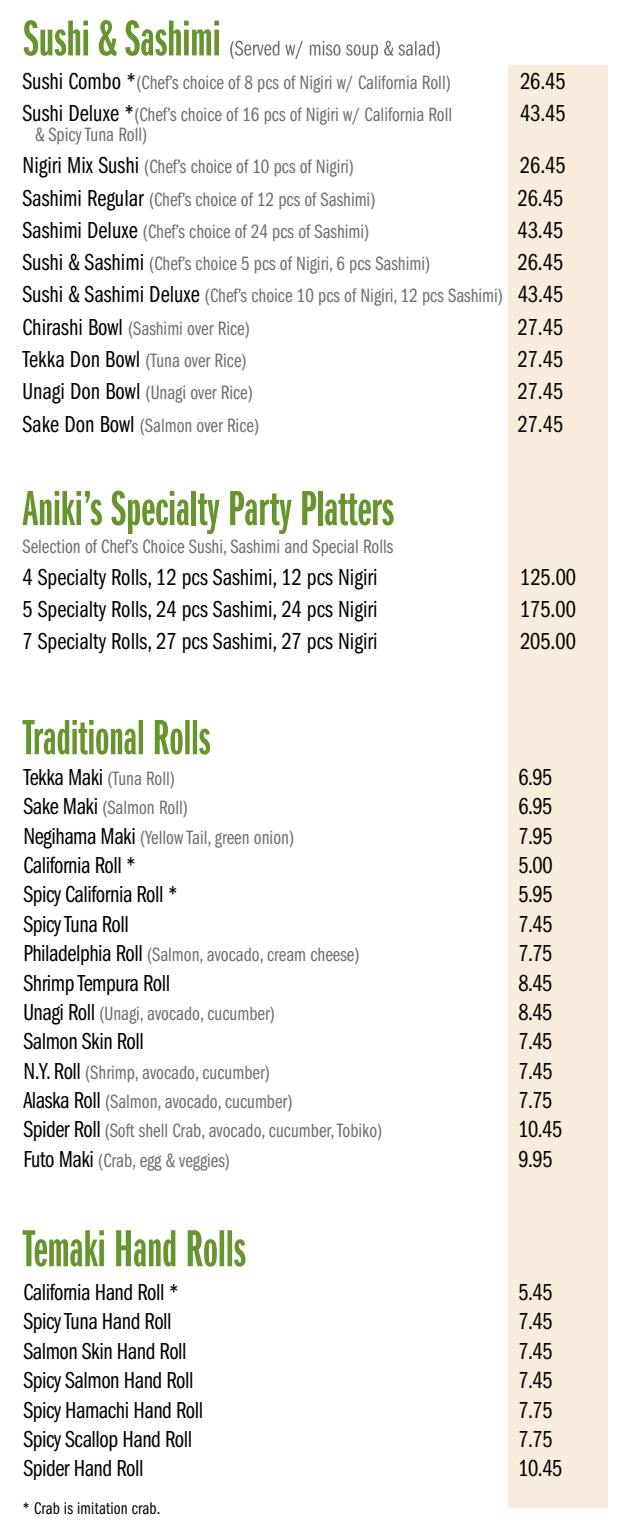
<style>
.page{position:relative;width:630px;height:1530px;background:#fff}
.page>*{position:absolute;margin:0;border:0;box-sizing:border-box;transform-origin:0 0}
.t1{font:51.25px "ITC Franklin Gothic Std Dm X Cp";color:#66952e}
.t2{font:24px "ITC Franklin Gothic Std Bk Cp";letter-spacing:-.02em;color:#000}
.t3{font:24px "ITC Franklin Gothic Std Bk Cp";color:#000}
.t4{font:20px/32.2px "ITC Franklin Gothic Std Bk Cp";color:#6d6e71}
.t5{font:17.5px "ITC Franklin Gothic Std Bk Cp";letter-spacing:.01em;color:#000}
.s1{font-size:24px;color:#000}
</style>
<div class="page">
<div style="left:508px;top:65px;width:100px;height:1443px;background:#f8eddc"></div>
<svg style="left:230px;top:41px;width:210px;height:18px"></svg>
<svg style="left:24px;top:20px;width:195px;height:36px"></svg>
<svg style="left:22px;top:720px;width:188px;height:35px"></svg>
<svg style="left:23px;top:1230px;width:223px;height:37px"></svg>
<p class="t4" style="left:22px;top:66px;width:430px"><span class="s1">Sushi Combo *</span>(Chef’s choice of 8 pcs of Nigiri w/ California Roll)</p>
<p class="t2" style="left:520px;top:68px;width:47px">26.45</p>
<p class="t4" style="left:22px;top:99px;width:431px"><span class="s1">Sushi Deluxe *</span>(Chef’s choice of 16 pcs of Nigiri w/ California Roll</p>
<p class="t2" style="left:520px;top:100px;width:47px">43.45</p>
<p class="t4" style="left:22px;top:119px;width:333px;text-indent:12px">&amp; Spicy Tuna Roll)<br><span class="s1">Nigiri Mix Sushi</span> (Chef’s choice of 10 pcs of Nigiri)</p>
<p class="t2" style="left:520px;top:152px;width:47px">26.45</p>
<p class="t4" style="left:22px;top:183px;width:355px"><span class="s1">Sashimi Regular</span> (Chef’s choice of 12 pcs of Sashimi)</p>
<p class="t2" style="left:518px;top:185px;width:47px">26.45</p>
<p class="t4" style="left:23px;top:215px;width:348px"><span class="s1">Sashimi Deluxe</span> (Chef’s choice of 24 pcs of Sashimi)</p>
<p class="t2" style="left:518px;top:217px;width:47px">43.45</p>
<p class="t4" style="left:23px;top:248px;width:409px"><span class="s1">Sushi &amp; Sashimi</span> (Chef’s choice 5 pcs of Nigiri, 6 pcs Sashimi)</p>
<p class="t2" style="left:518px;top:249px;width:47px">26.45</p>
<p class="t4" style="left:22px;top:280px;width:542px"><span class="s1">Sushi &amp; Sashimi Deluxe</span> (Chef’s choice 10 pcs of Nigiri, 12 pcs Sashimi) <span class="s1">43.45<br>Chirashi Bowl</span> (Sashimi over Rice)</p>
<p class="t2" style="left:518px;top:314px;width:47px">27.45</p>
<p class="t4" style="left:23px;top:345px;width:226px"><span class="s1">Tekka Don Bowl</span> (Tuna over Rice)</p>
<p class="t2" style="left:518px;top:346px;width:47px">27.45</p>
<p class="t4" style="left:23px;top:377px;width:232px"><span class="s1">Unagi Don Bowl</span> (Unagi over Rice)</p>
<p class="t2" style="left:518px;top:378px;width:47px">27.45</p>
<p class="t4" style="left:23px;top:409px;width:238px"><span class="s1">Sake Don Bowl</span> (Salmon over Rice)</p>
<p class="t2" style="left:517px;top:410px;width:47px">27.45</p>
<h1 class="t1" style="left:22px;top:481px;width:373px">Aniki’s Specialty Party Platters</h1>
<p class="t4" style="left:22px;top:530px;width:372px">Selection of Chef’s Choice Sushi, Sashimi and Special Rolls</p>
<p class="t3" style="left:22px;top:564px;width:357px">4 Specialty Rolls, 12 pcs Sashimi, 12 pcs Nigiri</p>
<p class="t2" style="left:520px;top:564px;width:57px">125.00</p>
<p class="t3" style="left:22px;top:596px;width:357px">5 Specialty Rolls, 24 pcs Sashimi, 24 pcs Nigiri</p>
<p class="t2" style="left:520px;top:596px;width:57px">175.00</p>
<p class="t3" style="left:22px;top:628px;width:357px">7 Specialty Rolls, 27 pcs Sashimi, 27 pcs Nigiri</p>
<p class="t2" style="left:520px;top:628px;width:57px">205.00</p>
<p class="t4" style="left:23px;top:763px;width:153px"><span class="s1">Tekka Maki</span> (Tuna Roll)</p>
<p class="t2" style="left:518px;top:764px;width:36px">6.95</p>
<p class="t4" style="left:23px;top:792px;width:166px"><span class="s1">Sake Maki</span> (Salmon Roll)</p>
<p class="t2" style="left:518px;top:793px;width:36px">6.95</p>
<p class="t4" style="left:23px;top:821px;width:272px"><span class="s1">Negihama Maki</span> (Yellow Tail, green onion)</p>
<p class="t2" style="left:518px;top:823px;width:36px">7.95</p>
<p class="t2" style="left:23px;top:852px;width:114px">California Roll *</p>
<p class="t2" style="left:518px;top:852px;width:36px">5.00</p>
<p class="t2" style="left:23px;top:881px;width:156px">Spicy California Roll *</p>
<p class="t2" style="left:518px;top:881px;width:36px">5.95</p>
<p class="t2" style="left:23px;top:911px;width:107px">Spicy Tuna Roll</p>
<p class="t2" style="left:518px;top:911px;width:36px">7.45</p>
<p class="t4" style="left:23px;top:939px;width:338px"><span class="s1">Philadelphia Roll</span> (Salmon, avocado, cream cheese)</p>
<p class="t2" style="left:518px;top:940px;width:36px">7.75</p>
<p class="t2" style="left:23px;top:969px;width:148px">Shrimp Tempura Roll</p>
<p class="t2" style="left:518px;top:969px;width:36px">8.45</p>
<p class="t4" style="left:23px;top:998px;width:253px"><span class="s1">Unagi Roll</span> (Unagi, avocado, cucumber)</p>
<p class="t2" style="left:518px;top:999px;width:36px">8.45</p>
<p class="t2" style="left:23px;top:1028px;width:122px">Salmon Skin Roll</p>
<p class="t2" style="left:518px;top:1028px;width:36px">7.45</p>
<p class="t4" style="left:23px;top:1056px;width:248px"><span class="s1">N.Y. Roll</span> (Shrimp, avocado, cucumber)</p>
<p class="t2" style="left:518px;top:1058px;width:36px">7.45</p>
<p class="t4" style="left:23px;top:1086px;width:271px"><span class="s1">Alaska Roll</span> (Salmon, avocado, cucumber)</p>
<p class="t2" style="left:518px;top:1087px;width:36px">7.75</p>
<p class="t4" style="left:23px;top:1115px;width:360px"><span class="s1">Spider Roll</span> (Soft shell Crab, avocado, cucumber, Tobiko)</p>
<p class="t2" style="left:518px;top:1116px;width:45px">10.45</p>
<p class="t4" style="left:23px;top:1144px;width:208px"><span class="s1">Futo Maki</span> (Crab, egg &amp; veggies)</p>
<p class="t2" style="left:518px;top:1146px;width:36px">9.95</p>
<p class="t2" style="left:23px;top:1279px;width:157px">California Hand Roll *</p>
<p class="t2" style="left:518px;top:1279px;width:36px">5.45</p>
<p class="t2" style="left:23px;top:1308px;width:150px">Spicy Tuna Hand Roll</p>
<p class="t2" style="left:518px;top:1308px;width:36px">7.45</p>
<p class="t2" style="left:23px;top:1338px;width:165px">Salmon Skin Hand Roll</p>
<p class="t2" style="left:518px;top:1338px;width:36px">7.45</p>
<p class="t2" style="left:23px;top:1367px;width:172px">Spicy Salmon Hand Roll</p>
<p class="t2" style="left:518px;top:1367px;width:36px">7.45</p>
<p class="t2" style="left:23px;top:1396px;width:181px">Spicy Hamachi Hand Roll</p>
<p class="t2" style="left:518px;top:1396px;width:36px">7.75</p>
<p class="t2" style="left:23px;top:1426px;width:170px">Spicy Scallop Hand Roll</p>
<p class="t2" style="left:518px;top:1426px;width:36px">7.75</p>
<p class="t2" style="left:23px;top:1455px;width:122px">Spider Hand Roll</p>
<p class="t2" style="left:518px;top:1455px;width:45px">10.45</p>
<p class="t5" style="left:22px;top:1499px;width:140px">* Crab is imitation crab.</p>
</div>
